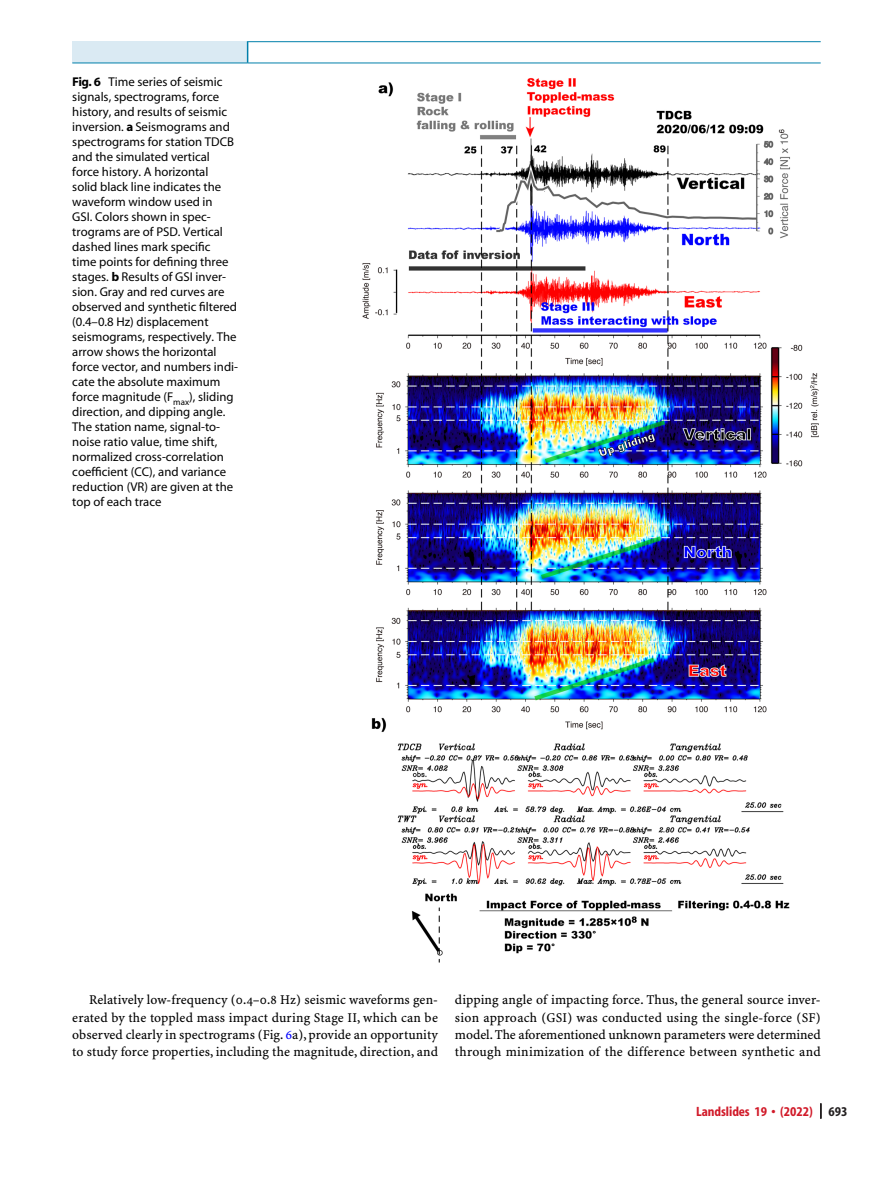
<style>
.page{position:relative;width:893px;height:1187px;background:#fff}
.page>*{position:absolute;margin:0;border:0;box-sizing:border-box;transform-origin:0 0}
.t1{font:13.5px/17.2px "S Minion Plus";letter-spacing:.01em;color:#000;text-align:justify}
.t2{font:13.5px "Adv TT152 d 38 d 7.B";color:#d11a29}
.t3{font:12.75px/15px "S Myriad Regular 2";color:#000}
.s1{font-family:"S Myriad";font-weight:700}
.s2{color:#00f}
.s3{font-family:"Adv P0005"}
.s4{font-family:"Adv TT152 d 38 d 7.B2";color:#231f20}
</style>
<div class="page">
<img style="left:362px;top:78px;width:457px;height:885px">
<div style="left:72px;top:42px;width:176px;height:21px;background:#daeaf3"></div>
<svg style="left:247px;top:42px;width:1px;height:21px"></svg>
<hr style="left:72px;top:63px;width:176px;height:1px;background:#007faa">
<hr style="left:247px;top:41px;width:574px;height:1px;background:#007faa">
<hr style="left:248px;top:63px;width:573px;height:1px;background:#007faa">
<svg style="left:821px;top:1103px;width:1px;height:15px"></svg>
<p class="t3" style="left:72px;top:75px;width:167px"><span class="s1">Fig. 6</span> Time series of seismic signals, spectrograms, force history, and results of seismic inversion. <span class="s1">a</span> Seismograms and spectrograms for station TDCB and the simulated vertical force history. A horizontal<br>solid black line indicates the waveform window used in<br>GSI. Colors shown in spec&shy;trograms are of PSD. Vertical dashed lines mark specific<br>time points for defining three stages. <span class="s1">b</span> Results of GSI inver&shy;sion. Gray and red curves are observed and synthetic filtered (0.4–0.8 Hz) displacement seismograms, respectively. The arrow shows the horizontal force vector, and numbers indi&shy;cate the absolute maximum force magnitude (F<sub>max</sub>), sliding direction, and dipping angle.<br>The station name, signal-to&shy;noise ratio value, time shift, normalized cross-correlation coefficient (CC), and variance reduction (VR) are given at the top of each trace</p>
<p class="t1" style="left:72px;top:991px;width:367px;text-indent:17px">Relatively low-frequency (0.4–0.8 Hz) seismic waveforms gen&shy;erated by the toppled mass impact during Stage II, which can be observed clearly in spectrograms (Fig. <span class="s2">6</span>a), provide an opportunity to study force properties, including the magnitude, direction, and</p>
<p class="t1" style="left:455px;top:991px;width:367px">dipping angle of impacting force. Thus, the general source inver&shy;sion approach (GSI) was conducted using the single-force (SF) model. The aforementioned unknown parameters were determined through minimization of the difference between synthetic and</p>
<p class="t2" style="left:696px;top:1106px;width:153px">Landslides 19 <span class="s3">&amp;</span> (2022) <span class="s4">693</span></p>
</div>
